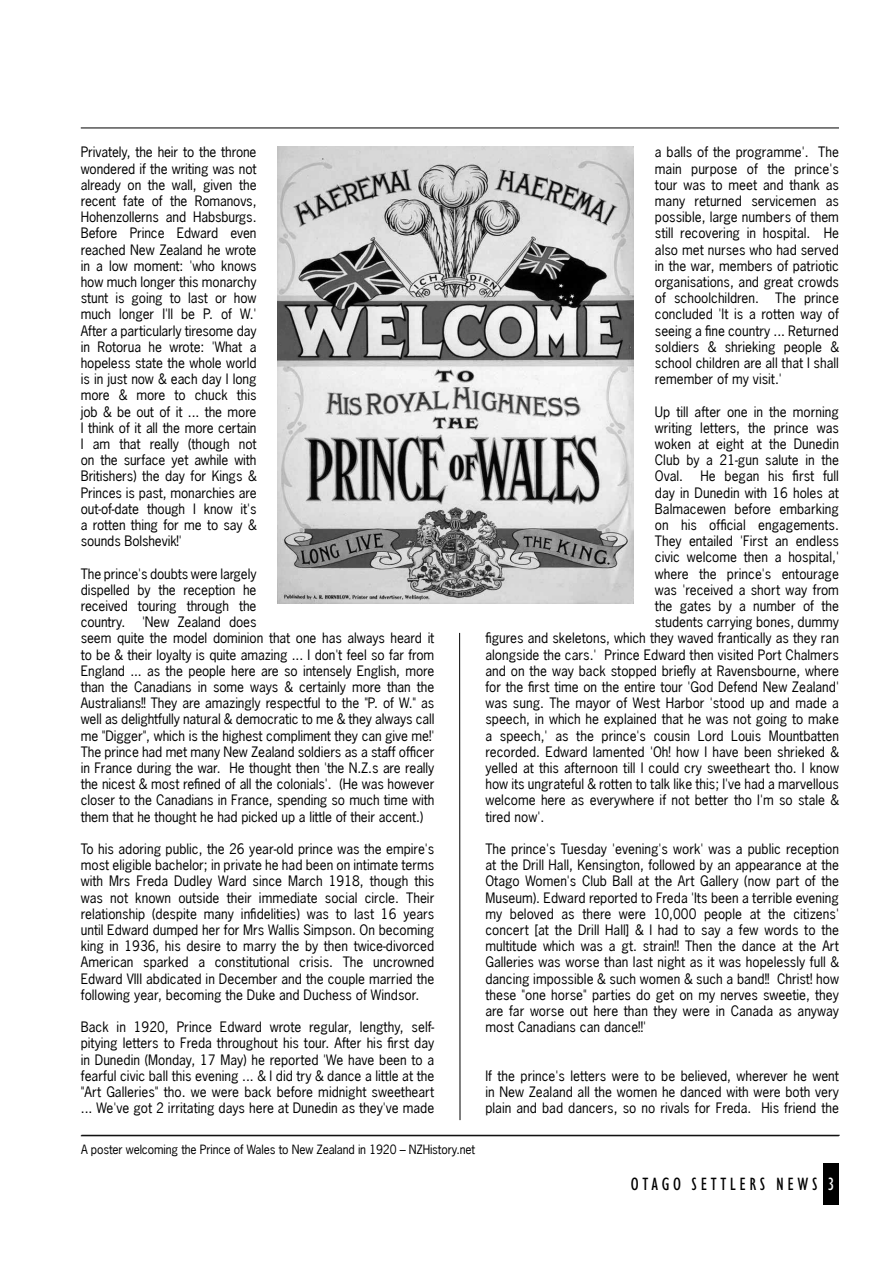
<style>
.page{position:relative;width:893px;height:1263px;background:#fff}
.page>*{position:absolute;margin:0;border:0;box-sizing:border-box;transform-origin:0 0}
.t1{font:condensed 18px "Humanist 521 BT";letter-spacing:.2em;color:#000}
.t2{font:13.5px/16.2px "News Gothic Macron";color:#000;text-align:justify}
.t3{font:12px "News Gothic Macron";letter-spacing:-.01em;color:#000}
.s1{color:#fff}
</style>
<div class="page">
<div style="left:823px;top:1164px;width:16px;height:41px;background:#000"></div>
<hr style="left:81px;top:1135px;width:759px;height:1px;background:#000">
<hr style="left:81px;top:128px;width:758px;height:1px;background:#000">
<img style="left:278px;top:147px;width:356px;height:457px">
<hr style="left:459px;top:633px;width:1px;height:487px;background:#000">
<p class="t2" style="left:81px;top:144px;width:177px">Privately, the heir to the throne wondered if the writing was not already on the wall, given the recent fate of the Romanovs, Hohenzollerns and Habsburgs.<br>Before Prince Edward even reached New Zealand he wrote in a low moment: 'who knows how much longer this monarchy stunt is going to last or how much longer I'll be P. of W.' After a particularly tiresome day in Rotorua he wrote: 'What a hopeless state the whole world is in just now &amp; each day I long more &amp; more to chuck this job &amp; be out of it ... the more I think of it all the more certain I am that really (though not on the surface yet awhile with Britishers) the day for Kings &amp; Princes is past, monarchies are out-of-date though I know it's a rotten thing for me to say &amp; sounds Bolshevik!'</p>
<p class="t2" style="left:81px;top:565px;width:355px;text-align:left">The prince's doubts were largely<br>dispelled by the reception he<br>received touring through the<br>country. 'New Zealand does<br>seem quite the model dominion that one has always heard it to be &amp; their loyalty is quite amazing ... I don't feel so far from England ... as the people here are so intensely English, more than the Canadians in some ways &amp; certainly more than the Australians!! They are amazingly respectful to the "P. of W." as well as delightfully natural &amp; democratic to me &amp; they always call me "Digger", which is the highest compliment they can give me!' The prince had met many New Zealand soldiers as a staff officer in France during the war. He thought then 'the N.Z.s are really the nicest &amp; most refined of all the colonials'. (He was however closer to the Canadians in France, spending so much time with them that he thought he had picked up a little of their accent.)</p>
<p class="t2" style="left:81px;top:841px;width:355px">To his adoring public, the 26 year-old prince was the empire's most eligible bachelor; in private he had been on intimate terms with Mrs Freda Dudley Ward since March 1918, though this was not known outside their immediate social circle. Their relationship (despite many infidelities) was to last 16 years until Edward dumped her for Mrs Wallis Simpson. On becoming king in 1936, his desire to marry the by then twice-divorced American sparked a constitutional crisis. The uncrowned Edward VIII abdicated in December and the couple married the following year, becoming the Duke and Duchess of Windsor.</p>
<p class="t2" style="left:81px;top:1019px;width:355px">Back in 1920, Prince Edward wrote regular, lengthy, self&shy;pitying letters to Freda throughout his tour. After his first day in Dunedin (Monday, 17 May) he reported 'We have been to a fearful civic ball this evening ... &amp; I did try &amp; dance a little at the "Art Galleries" tho. we were back before midnight sweetheart ... We've got 2 irritating days here at Dunedin as they've made</p>
<p class="t2" style="left:655px;top:144px;width:186px">a balls of the programme'. The main purpose of the prince's tour was to meet and thank as many returned servicemen as possible, large numbers of them still recovering in hospital. He also met nurses who had served in the war, members of patriotic organisations, and great crowds of schoolchildren. The prince concluded 'It is a rotten way of seeing a fine country ... Returned soldiers &amp; shrieking people &amp; school children are all that I shall remember of my visit.'</p>
<p class="t2" style="left:655px;top:403px;width:186px">Up till after one in the morning writing letters, the prince was woken at eight at the Dunedin Club by a 21-gun salute in the Oval.</p>
<p class="t2" style="left:700px;top:468px;width:140px">He began his first full</p>
<p class="t2" style="left:655px;top:484px;width:186px">day in Dunedin with 16 holes at</p>
<p class="t2" style="left:655px;top:500px;width:186px">Balmacewen before embarking</p>
<p class="t2" style="left:655px;top:517px;width:186px">on his official engagements.</p>
<p class="t2" style="left:655px;top:533px;width:186px">They entailed 'First an endless</p>
<p class="t2" style="left:655px;top:549px;width:186px">civic welcome then a hospital,'</p>
<p class="t2" style="left:655px;top:565px;width:186px">where the prince's entourage</p>
<p class="t2" style="left:655px;top:581px;width:186px">was 'received a short way from</p>
<p class="t2" style="left:655px;top:598px;width:186px">the gates by a number of the</p>
<p class="t2" style="left:655px;top:614px;width:186px">students carrying bones, dummy</p>
<p class="t2" style="left:485px;top:630px;width:355px">figures and skeletons, which they waved frantically as they ran</p>
<p class="t2" style="left:485px;top:646px;width:355px">alongside the cars.' Prince Edward then visited Port Chalmers</p>
<p class="t2" style="left:485px;top:662px;width:355px">and on the way back stopped briefly at Ravensbourne, where</p>
<p class="t2" style="left:485px;top:679px;width:355px">for the first time on the entire tour 'God Defend New Zealand'</p>
<p class="t2" style="left:485px;top:695px;width:355px">was sung. The mayor of West Harbor 'stood up and made a</p>
<p class="t2" style="left:485px;top:711px;width:355px">speech, in which he explained that he was not going to make</p>
<p class="t2" style="left:485px;top:727px;width:355px">a speech,' as the prince's cousin Lord Louis Mountbatten</p>
<p class="t2" style="left:485px;top:743px;width:355px">recorded. Edward lamented 'Oh! how I have been shrieked &amp;</p>
<p class="t2" style="left:485px;top:760px;width:355px">yelled at this afternoon till I could cry sweetheart tho. I know</p>
<p class="t2" style="left:485px;top:776px;width:355px">how its ungrateful &amp; rotten to talk like this; I've had a marvellous</p>
<p class="t2" style="left:485px;top:792px;width:355px">welcome here as everywhere if not better tho I'm so stale &amp;</p>
<p class="t2" style="left:485px;top:808px;width:60px">tired now'.</p>
<p class="t2" style="left:485px;top:841px;width:355px">The prince's Tuesday 'evening's work' was a public reception at the Drill Hall, Kensington, followed by an appearance at the Otago Women's Club Ball at the Art Gallery (now part of the Museum). Edward reported to Freda 'Its been a terrible evening my beloved as there were 10,000 people at the citizens' concert [at the Drill Hall] &amp; I had to say a few words to the multitude which was a gt. strain!! Then the dance at the Art Galleries was worse than last night as it was hopelessly full &amp; dancing impossible &amp; such women &amp; such a band!! Christ! how these "one horse" parties do get on my nerves sweetie, they are far worse out here than they were in Canada as anyway most Canadians can dance!!'</p>
<p class="t2" style="left:485px;top:1067px;width:355px">If the prince's letters were to be believed, wherever he went in New Zealand all the women he danced with were both very plain and bad dancers, so no rivals for Freda. His friend the</p>
<p class="t3" style="left:81px;top:1141px;width:396px">A poster welcoming the Prince of Wales to New Zealand in 1920 – NZHistory.net</p>
<h1 class="t1" style="left:631px;top:1174px;width:205px">OTAGO SETTLERS NEWS <span class="s1">3</span></h1>
</div>
